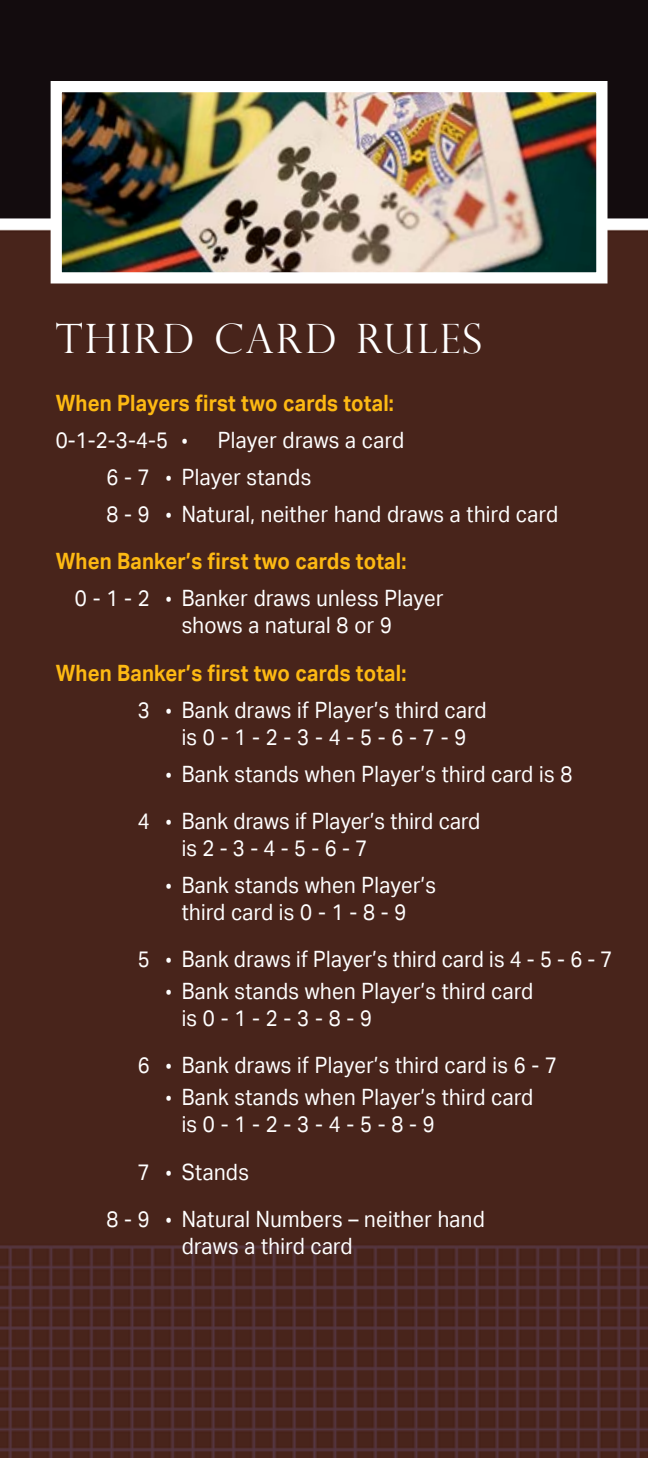
<style>
.page{position:relative;width:648px;height:1458px;background:#fff}
.page>*{position:absolute;margin:0;border:0;box-sizing:border-box;transform-origin:0 0}
.t1{font:300 40.5px "Perpetua Titling";letter-spacing:.06em;color:#fff}
.t2{font:22.5px "Aktiv Grotesk";letter-spacing:.02em;color:#fff;scale:.9 1}
.t3{font:700 22.5px "Aktiv Grotesk";letter-spacing:.01em;color:#fdb913;scale:.9 1}
.s1{font-size:18px}
</style>
<div class="page">
<img style="left:0;top:0;width:648px;height:1458px">
<div style="left:0;top:218px;width:648px;height:12px;background:#fff"></div>
<img style="left:63px;top:93px;width:533px;height:179px">
<div style="left:51px;top:81px;width:557px;height:203px;border:11px solid #fff"></div>
<p class="t1" style="left:56px;top:314px;width:428px">THIRD CARD RULES</p>
<p class="t3" style="left:56px;top:390px;width:377px">When Players first two cards total:</p>
<p class="t2" style="left:56px;top:427px;width:148px">0 - 1 - 2 - 3 - 4 - 5 <span class="s1">•</span></p>
<p class="t2" style="left:218px;top:427px;width:209px">Player draws a card</p>
<p class="t2" style="left:106px;top:464px;width:229px">6 - 7 <span class="s1">•</span> Player stands</p>
<p class="t2" style="left:106px;top:501px;width:503px">8 - 9 <span class="s1">•</span> Natural, neither hand draws a third card</p>
<p class="t3" style="left:56px;top:548px;width:391px">When Banker’s first two cards total:</p>
<p class="t2" style="left:75px;top:585px;width:411px">0 - 1 - 2 <span class="s1">•</span> Banker draws unless Player</p>
<p class="t2" style="left:182px;top:612px;width:235px">shows a natural 8 or 9</p>
<p class="t3" style="left:56px;top:660px;width:391px">When Banker’s first two cards total:</p>
<p class="t2" style="left:138px;top:697px;width:389px">3 <span class="s1">•</span> Bank draws if Player’s third card</p>
<p class="t2" style="left:182px;top:724px;width:318px">is 0 - 1 - 2 - 3 - 4 - 5 - 6 - 7 - 9</p>
<p class="t2" style="left:166px;top:761px;width:453px"><span class="s1">•</span> Bank stands when Player’s third card is 8</p>
<p class="t2" style="left:138px;top:808px;width:382px">4 <span class="s1">•</span> Bank draws if Player’s third card</p>
<p class="t2" style="left:182px;top:835px;width:208px">is 2 - 3 - 4 - 5 - 6 - 7</p>
<p class="t2" style="left:166px;top:872px;width:302px"><span class="s1">•</span> Bank stands when Player’s</p>
<p class="t2" style="left:182px;top:899px;width:251px">third card is 0 - 1 - 8 - 9</p>
<p class="t2" style="left:138px;top:946px;width:529px">5 <span class="s1">•</span> Bank draws if Player’s third card is 4 - 5 - 6 - 7</p>
<p class="t2" style="left:166px;top:978px;width:410px"><span class="s1">•</span> Bank stands when Player’s third card</p>
<p class="t2" style="left:182px;top:1005px;width:213px">is 0 - 1 - 2 - 3 - 8 - 9</p>
<p class="t2" style="left:138px;top:1053px;width:468px">6 <span class="s1">•</span> Bank draws if Player’s third card is 6 - 7</p>
<p class="t2" style="left:166px;top:1084px;width:410px"><span class="s1">•</span> Bank stands when Player’s third card</p>
<p class="t2" style="left:182px;top:1111px;width:283px">is 0 - 1 - 2 - 3 - 4 - 5 - 8 - 9</p>
<p class="t2" style="left:138px;top:1159px;width:125px">7 <span class="s1">•</span> Stands</p>
<p class="t2" style="left:106px;top:1206px;width:422px">8 - 9 <span class="s1">•</span> Natural Numbers – neither hand</p>
<p class="t2" style="left:182px;top:1233px;width:191px">draws a third card</p>
</div>
